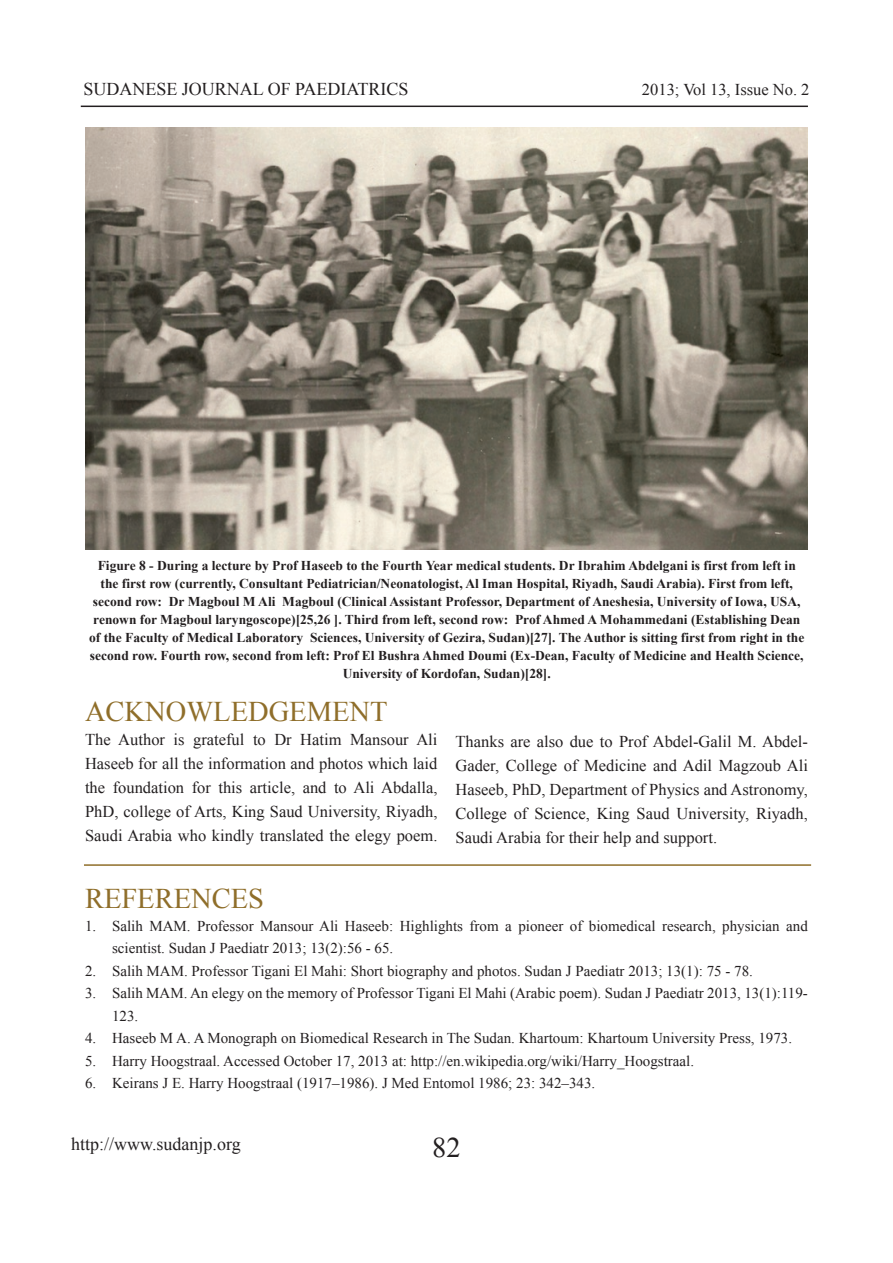
<style>
.page{position:relative;width:893px;height:1263px;background:#fff}
.page>*{position:absolute;margin:0;border:0;box-sizing:border-box;transform-origin:0 0}
.t1{font:28.5px "Times New Roman";color:#8f6e2a}
.t2{font:28.5px "Times New Roman";color:#231f20}
.t3{font:18px "Times New Roman";color:#231f20}
.t4{font:16.5px/24px "Times New Roman";color:#231f20;text-align:justify}
.t5{font:15px/22.5px "Times New Roman";color:#231f20}
.t6{font:700 13.5px/18px "Times New Roman";color:#231f20;text-align:center}
</style>
<div class="page">
<hr style="left:81px;top:106px;width:727px;height:1px;background:#231f20">
<img style="left:85px;top:128px;width:723px;height:421px">
<hr style="left:84px;top:864px;width:727px;height:2px;background:#8f6e2a">
<h2 class="t3" style="left:83px;top:77px;width:327px">SUDANESE JOURNAL OF PAEDIATRICS</h2>
<p class="t4" style="left:642px;top:78px;width:169px">2013; Vol 13, Issue No. 2</p>
<p class="t6" style="left:89px;top:556px;width:717px">Figure 8 - During a lecture by Prof Haseeb to the Fourth Year medical students. Dr Ibrahim Abdelgani is first from left in the first row (currently, Consultant Pediatrician/Neonatologist, Al Iman Hospital, Riyadh, Saudi Arabia). First from left, second row: Dr Magboul M Ali Magboul (Clinical Assistant Professor, Department of Aneshesia, University of Iowa, USA, renown for Magboul laryngoscope)[25,26 ]. Third from left, second row: Prof Ahmed A Mohammedani (Establishing Dean of the Faculty of Medical Laboratory Sciences, University of Gezira, Sudan)[27]. The Author is sitting first from right in the second row. Fourth row, second from left: Prof El Bushra Ahmed Doumi (Ex-Dean, Faculty of Medicine and Health Science, University of Kordofan, Sudan)[28].</p>
<h1 class="t1" style="left:85px;top:693px;width:304px">ACKNOWLEDGEMENT</h1>
<p class="t4" style="left:85px;top:728px;width:354px">The Author is grateful to Dr Hatim Mansour Ali Haseeb for all the information and photos which laid the foundation for this article, and to Ali Abdalla, PhD, college of Arts, King Saud University, Riyadh, Saudi Arabia who kindly translated the elegy poem.</p>
<p class="t4" style="left:455px;top:729px;width:354px">Thanks are also due to Prof Abdel-Galil M. Abdel-Gader, College of Medicine and Adil Magzoub Ali Haseeb, PhD, Department of Physics and Astronomy, College of Science, King Saud University, Riyadh, Saudi Arabia for their help and support.</p>
<h1 class="t1" style="left:85px;top:879px;width:180px">REFERENCES</h1>
<p class="t5" style="left:112px;top:914px;width:697px;text-indent:-27px">1. Salih MAM. Professor Mansour Ali Haseeb: Highlights from a pioneer of biomedical research, physician and scientist. Sudan J Paediatr 2013; 13(2):56 - 65.</p>
<p class="t5" style="left:85px;top:959px;width:669px">2. Salih MAM. Professor Tigani El Mahi: Short biography and photos. Sudan J Paediatr 2013; 13(1): 75 - 78.</p>
<p class="t5" style="left:112px;top:981px;width:697px;text-indent:-27px">3. Salih MAM. An elegy on the memory of Professor Tigani El Mahi (Arabic poem). Sudan J Paediatr 2013, 13(1):119-<br>123.</p>
<p class="t5" style="left:85px;top:1026px;width:709px">4. Haseeb M A. A Monograph on Biomedical Research in The Sudan. Khartoum: Khartoum University Press, 1973.</p>
<p class="t5" style="left:85px;top:1049px;width:611px">5. Harry Hoogstraal. Accessed October 17, 2013 at: http://en.wikipedia.org/wiki/Harry_Hoogstraal.</p>
<p class="t5" style="left:85px;top:1071px;width:512px">6. Keirans J E. Harry Hoogstraal (1917–1986). J Med Entomol 1986; 23: 342–343.</p>
<h2 class="t3" style="left:71px;top:1132px;width:171px">http://www.sudanjp.org</h2>
<h1 class="t2" style="left:432px;top:1128px;width:30px">82</h1>
</div>
